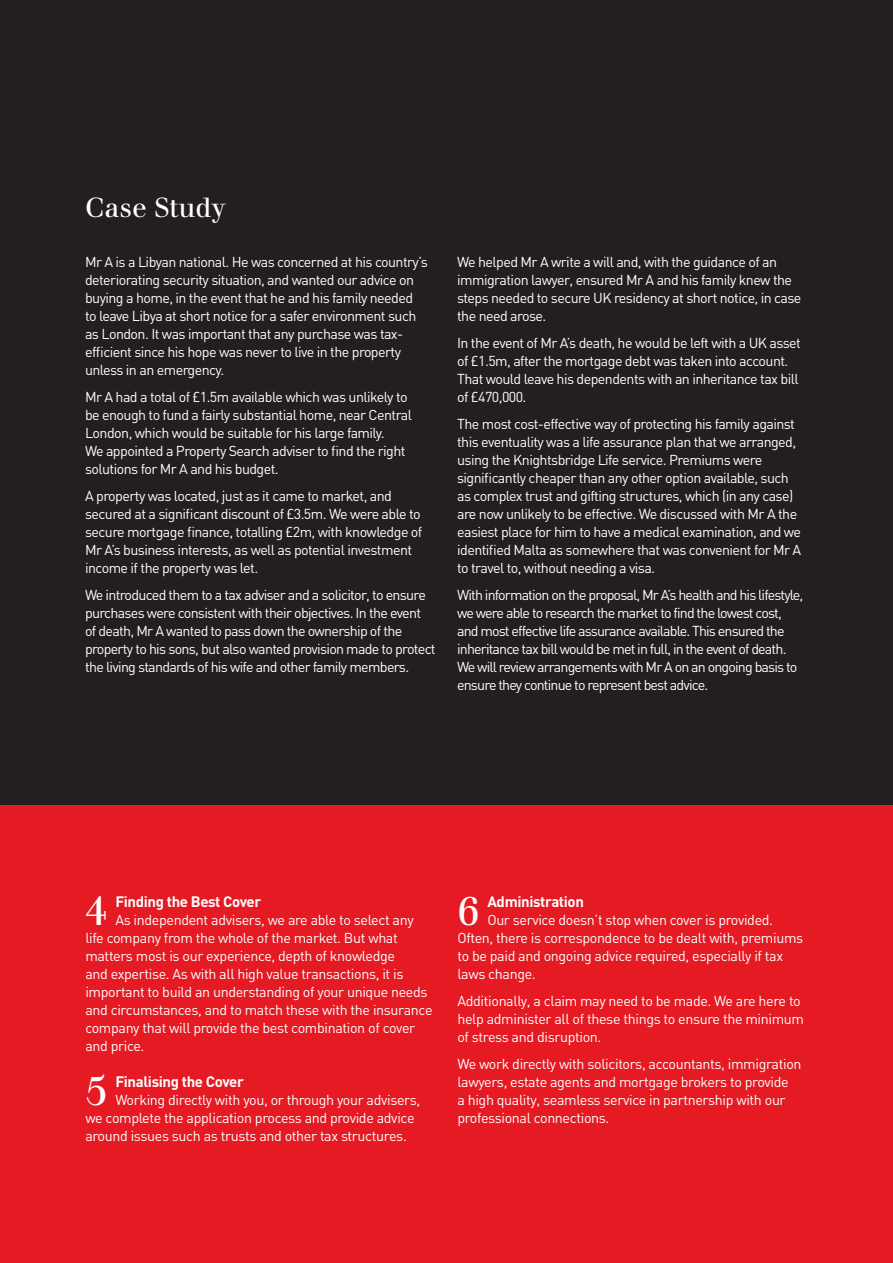
<style>
.page{position:relative;width:893px;height:1263px;background:#fff}
.page>*{position:absolute;margin:0;border:0;box-sizing:border-box;transform-origin:0 0}
.t1{font:40.2px "Walbaum Std";color:#fff}
.t2{font:27px "Walbaum Std";color:#fff}
.t3{font:700 15px "DIN";letter-spacing:-.025em;color:#fff}
.t4{font:14.25px/18px "DIN";letter-spacing:-.04em;color:#fff}
.t5{font:14.25px/18px "DIN";letter-spacing:-.06em;color:#fff}
</style>
<div class="page">
<div style="left:0;top:0;width:893px;height:811px;background:#231f20"></div>
<div style="left:0;top:806px;width:893px;height:457px;background:#e51a23"></div>
<h2 class="t2" style="left:85px;top:191px;width:142px">Case Study</h2>
<p class="t4" style="left:85px;top:252px;width:344px">Mr A is a Libyan national. He was concerned at his country’s deteriorating security situation, and wanted our advice on buying a home, in the event that he and his family needed to leave Libya at short notice for a safer environment such as London. It was important that any purchase was tax&shy;efficient since his hope was never to live in the property unless in an emergency.</p>
<p class="t4" style="left:85px;top:387px;width:329px">Mr A had a total of £1.5m available which was unlikely to be enough to fund a fairly substantial home, near Central London, which would be suitable for his large family.<br>We appointed a Property Search adviser to find the right solutions for Mr A and his budget.</p>
<p class="t4" style="left:85px;top:486px;width:339px">A property was located, just as it came to market, and secured at a significant discount of £3.5m. We were able to secure mortgage finance, totalling £2m, with knowledge of Mr A’s business interests, as well as potential investment income if the property was let.</p>
<p class="t4" style="left:85px;top:585px;width:352px">We introduced them to a tax adviser and a solicitor, to ensure purchases were consistent with their objectives. In the event of death, Mr A wanted to pass down the ownership of the property to his sons, but also wanted provision made to protect the living standards of his wife and other family members.</p>
<p class="t4" style="left:457px;top:252px;width:346px">We helped Mr A write a will and, with the guidance of an immigration lawyer, ensured Mr A and his family knew the steps needed to secure UK residency at short notice, in case the need arose.</p>
<p class="t4" style="left:457px;top:333px;width:345px">In the event of Mr A’s death, he would be left with a UK asset of £1.5m, after the mortgage debt was taken into account.<br>That would leave his dependents with an inheritance tax bill of £470,000.</p>
<p class="t4" style="left:457px;top:414px;width:346px">The most cost-effective way of protecting his family against this eventuality was a life assurance plan that we arranged, using the Knightsbridge Life service. Premiums were significantly cheaper than any other option available, such as complex trust and gifting structures, which (in any case) are now unlikely to be effective. We discussed with Mr A the easiest place for him to have a medical examination, and we identified Malta as somewhere that was convenient for Mr A to travel to, without needing a visa.</p>
<p class="t5" style="left:457px;top:585px;width:348px">With information on the proposal, Mr A’s health and his lifestyle, we were able to research the market to find the lowest cost, and most effective life assurance available. This ensured the inheritance tax bill would be met in full, in the event of death.<br>We will review arrangements with Mr A on an ongoing basis to ensure they continue to represent best advice.</p>
<h1 class="t1" style="left:85px;top:886px;width:24px">4</h1>
<p class="t3" style="left:115px;top:891px;width:147px">Finding the Best Cover</p>
<p class="t4" style="left:85px;top:910px;width:349px;text-indent:30px">As independent advisers, we are able to select any life company from the whole of the market. But what matters most is our experience, depth of knowledge<br>and expertise. As with all high value transactions, it is important to build an understanding of your unique needs and circumstances, and to match these with the insurance company that will provide the best combination of cover and price.</p>
<h1 class="t1" style="left:85px;top:1066px;width:24px">5</h1>
<p class="t3" style="left:115px;top:1071px;width:130px">Finalising the Cover</p>
<p class="t4" style="left:85px;top:1090px;width:336px;text-indent:30px">Working directly with you, or through your advisers, we complete the application process and provide advice around issues such as trusts and other tax structures.</p>
<h1 class="t1" style="left:457px;top:886px;width:24px">6</h1>
<p class="t3" style="left:487px;top:891px;width:98px">Administration</p>
<p class="t4" style="left:457px;top:910px;width:347px;text-indent:30px">Our service doesn’t stop when cover is provided.<br>Often, there is correspondence to be dealt with, premiums to be paid and ongoing advice required, especially if tax laws change.</p>
<p class="t4" style="left:457px;top:991px;width:348px">Additionally, a claim may need to be made. We are here to help administer all of these things to ensure the minimum of stress and disruption.</p>
<p class="t4" style="left:457px;top:1054px;width:346px">We work directly with solicitors, accountants, immigration lawyers, estate agents and mortgage brokers to provide<br>a high quality, seamless service in partnership with our professional connections.</p>
</div>
